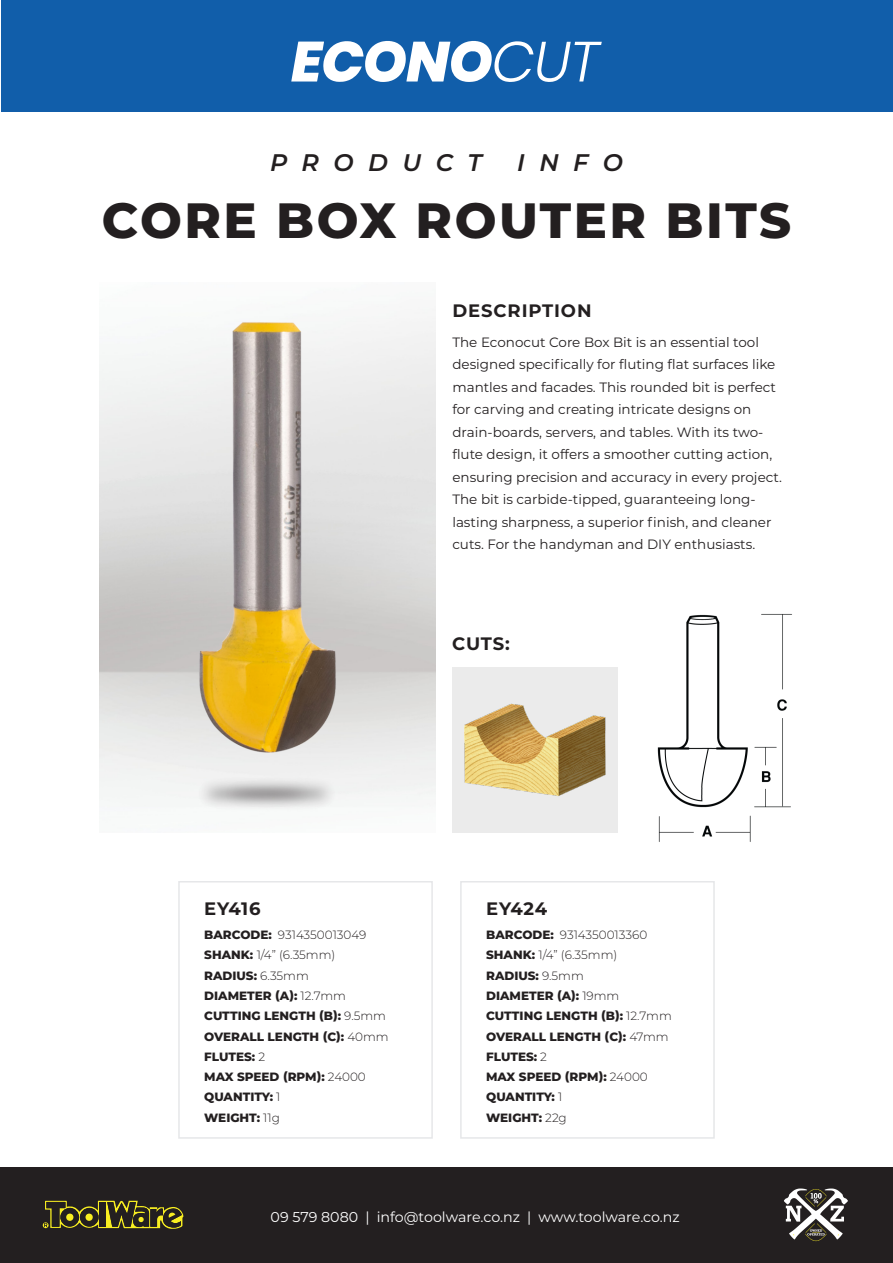
<style>
.page{position:relative;width:893px;height:1263px;background:#fff}
.page>*{position:absolute;margin:0;border:0;box-sizing:border-box;transform-origin:0 0}
.t1{font:800 49.5px "Montserrat";letter-spacing:.05em;color:#231f20}
.t2{font:italic 600 24px "Montserrat";letter-spacing:.6em;color:#231f20}
.t3{font:700 18px "Montserrat";letter-spacing:.05em;color:#231f20}
.t4{font:14.25px "Montserrat";color:#fff}
.Body_Text{font:13.5px/22.5px "Montserrat";color:#231f20}
.Specifications{font:800 12px "Montserrat";color:#231f20}
.Specifications-2{font:300 12px "Montserrat";color:#231f20}
.s1{font-weight:800}
.s2{font-weight:300}
</style>
<div class="page">
<div style="left:0;top:1167px;width:893px;height:96px;background:#231f20"></div>
<svg style="left:43px;top:1200px;width:141px;height:29px"></svg>
<svg style="left:784px;top:1188px;width:64px;height:53px"></svg>
<div style="left:1px;top:1px;width:891px;height:111px;background:#115eaa"></div>
<svg style="left:291px;top:41px;width:311px;height:41px"></svg>
<img style="left:657px;top:614px;width:135px;height:228px">
<img style="left:452px;top:667px;width:166px;height:165px">
<img style="left:169px;top:300px;width:197px;height:475px">
<div style="left:178px;top:881px;width:255px;height:258px;border:2px solid #e6e7e9"></div>
<div style="left:460px;top:881px;width:255px;height:258px;border:2px solid #e6e7e9"></div>
<p class="t2" style="left:270px;top:145px;width:213px">PRODUCT</p>
<p class="t2" style="left:517px;top:145px;width:107px">INFO</p>
<p class="t1" style="left:102px;top:185px;width:691px">CORE BOX ROUTER BITS</p>
<p class="t3" style="left:452px;top:298px;width:141px">DESCRIPTION</p>
<p class="Body_Text" style="left:452px;top:330px;width:331px">The Econocut Core Box Bit is an essential tool designed specifically for fluting flat surfaces like mantles and facades. This rounded bit is perfect for carving and creating intricate designs on drain-boards, servers, and tables. With its two&shy;flute design, it offers a smoother cutting action, ensuring precision and accuracy in every project.<br>The bit is carbide-tipped, guaranteeing long&shy;lasting sharpness, a superior finish, and cleaner cuts. For the handyman and DIY enthusiasts.</p>
<p class="t3" style="left:452px;top:631px;width:59px">CUTS:</p>
<p class="t3" style="left:204px;top:895px;width:58px">EY416</p>
<p class="t3" style="left:486px;top:895px;width:63px">EY424</p>
<p class="Specifications-2" style="left:204px;top:927px;width:164px"><span class="s1">BARCODE:</span> 9314350013049</p>
<p class="Specifications-2" style="left:204px;top:947px;width:133px"><span class="s1">SHANK:</span> 1/4” (6.35mm)</p>
<p class="Specifications" style="left:204px;top:967px;width:106px">RADIUS: <span class="s2">6.35mm</span></p>
<p class="Specifications" style="left:204px;top:987px;width:143px">DIAMETER (A): <span class="s2">12.7mm</span></p>
<p class="Specifications" style="left:204px;top:1007px;width:183px">CUTTING LENGTH (B): <span class="s2">9.5mm</span></p>
<p class="Specifications" style="left:204px;top:1027px;width:186px">OVERALL LENGTH (C): <span class="s2">40mm</span></p>
<p class="Specifications" style="left:204px;top:1048px;width:62px">FLUTES: <span class="s2">2</span></p>
<p class="Specifications" style="left:204px;top:1068px;width:163px">MAX SPEED (RPM): <span class="s2">24000</span></p>
<p class="Specifications" style="left:204px;top:1088px;width:78px">QUANTITY: <span class="s2">1</span></p>
<p class="Specifications" style="left:204px;top:1109px;width:77px">WEIGHT: <span class="s2">11g</span></p>
<p class="Specifications-2" style="left:486px;top:927px;width:163px"><span class="s1">BARCODE:</span> 9314350013360</p>
<p class="Specifications-2" style="left:486px;top:947px;width:133px"><span class="s1">SHANK:</span> 1/4” (6.35mm)</p>
<p class="Specifications" style="left:486px;top:967px;width:99px">RADIUS: <span class="s2">9.5mm</span></p>
<p class="Specifications" style="left:486px;top:987px;width:135px">DIAMETER (A): <span class="s2">19mm</span></p>
<p class="Specifications" style="left:486px;top:1007px;width:187px">CUTTING LENGTH (B): <span class="s2">12.7mm</span></p>
<p class="Specifications" style="left:486px;top:1027px;width:184px">OVERALL LENGTH (C): <span class="s2">47mm</span></p>
<p class="Specifications" style="left:486px;top:1048px;width:62px">FLUTES: <span class="s2">2</span></p>
<p class="Specifications" style="left:486px;top:1068px;width:163px">MAX SPEED (RPM): <span class="s2">24000</span></p>
<p class="Specifications" style="left:486px;top:1088px;width:78px">QUANTITY: <span class="s2">1</span></p>
<p class="Specifications" style="left:486px;top:1109px;width:82px">WEIGHT: <span class="s2">22g</span></p>
<p class="t4" style="left:271px;top:1207px;width:411px">09 579 8080 | info@toolware.co.nz | www.toolware.co.nz</p>
</div>
